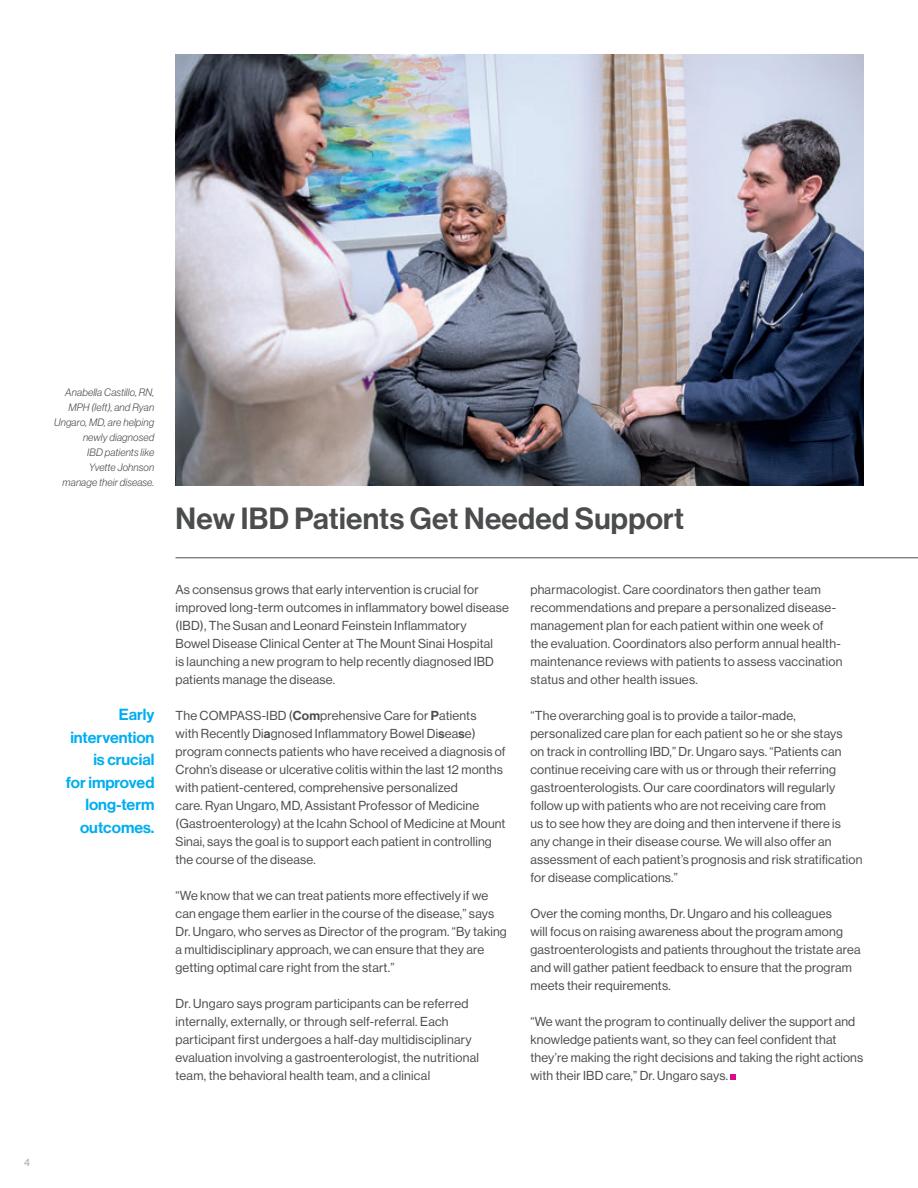
<style>
.page{position:relative;width:918px;height:1188px;background:#fff}
.page>*{position:absolute;margin:0;border:0;box-sizing:border-box;transform-origin:0 0}
.t1{font:30px "N Haas Grotesk DS Std 65 Md";letter-spacing:.01em;color:#4b4c4d}
.t2{font:15.75px/22.5px "N Haas Grotesk DS Std 65 Md";color:#00aeef;text-align:right}
.t3{font:12.75px/18px "N Haas Grotesk DS Std 55 Rg";letter-spacing:.015em;color:#4b4c4d}
.t4{font:10.5px/15px "N Haas Grotesk DS Std 46 Lt It";letter-spacing:.015em;color:#4b4c4d;text-align:right}
.t5{font:10.5px "N Haas Grotesk DS Std 55 Rg";color:#a3a4a8}
.s1{font-family:"N Haas Grotesk DS Std 65 Md"}
</style>
<div class="page">
<hr style="left:917px;top:576px;width:1px;height:612px;background:#e6e7e9">
<hr style="left:176px;top:557px;width:742px;height:1px;background:#4b4c4d">
<svg style="left:731px;top:1074px;width:5px;height:6px"></svg>
<img style="left:176px;top:54px;width:688px;height:432px">
<p class="t4" style="left:54px;top:385px;width:102px">Anabella Castillo, RN,<br>MPH (left), and Ryan<br>Ungaro, MD, are helping newly diagnosed<br>IBD patients like<br>Yvette Johnson manage their disease.</p>
<p class="t2" style="left:66px;top:704px;width:90px">Early intervention is crucial<br>for improved long-term outcomes.</p>
<h1 class="t1" style="left:176px;top:501px;width:510px">New IBD Patients Get Needed Support</h1>
<p class="t3" style="left:176px;top:581px;width:335px">As consensus grows that early intervention is crucial for improved long-term outcomes in inflammatory bowel disease (IBD), The Susan and Leonard Feinstein Inflammatory<br>Bowel Disease Clinical Center at The Mount Sinai Hospital<br>is launching a new program to help recently diagnosed IBD patients manage the disease.</p>
<p class="t3" style="left:176px;top:707px;width:332px">The COMPASS-IBD (<span class="s1">Com</span>prehensive Care for <span class="s1">P</span>atients<br>with Recently Di<span class="s1">a</span>gnosed Inflammatory Bowel Di<span class="s1">s</span>ea<span class="s1">s</span>e) program connects patients who have received a diagnosis of Crohn’s disease or ulcerative colitis within the last 12 months with patient-centered, comprehensive personalized<br>care. Ryan Ungaro, MD, Assistant Professor of Medicine (Gastroenterology) at the Icahn School of Medicine at Mount Sinai, says the goal is to support each patient in controlling the course of the disease.</p>
<p class="t3" style="left:176px;top:887px;width:333px">“We know that we can treat patients more effectively if we can engage them earlier in the course of the disease,” says Dr. Ungaro, who serves as Director of the program. “By taking a multidisciplinary approach, we can ensure that they are getting optimal care right from the start.”</p>
<p class="t3" style="left:176px;top:995px;width:305px">Dr. Ungaro says program participants can be referred internally, externally, or through self-referral. Each participant first undergoes a half-day multidisciplinary evaluation involving a gastroenterologist, the nutritional team, the behavioral health team, and a clinical</p>
<p class="t3" style="left:530px;top:581px;width:314px">pharmacologist. Care coordinators then gather team recommendations and prepare a personalized disease&shy;management plan for each patient within one week of the evaluation. Coordinators also perform annual health&shy;maintenance reviews with patients to assess vaccination status and other health issues.</p>
<p class="t3" style="left:530px;top:707px;width:334px">“The overarching goal is to provide a tailor-made, personalized care plan for each patient so he or she stays<br>on track in controlling IBD,” Dr. Ungaro says. “Patients can continue receiving care with us or through their referring gastroenterologists. Our care coordinators will regularly follow up with patients who are not receiving care from<br>us to see how they are doing and then intervene if there is any change in their disease course. We will also offer an assessment of each patient’s prognosis and risk stratification for disease complications.”</p>
<p class="t3" style="left:530px;top:905px;width:332px">Over the coming months, Dr. Ungaro and his colleagues<br>will focus on raising awareness about the program among gastroenterologists and patients throughout the tristate area and will gather patient feedback to ensure that the program meets their requirements.</p>
<p class="t3" style="left:530px;top:1013px;width:334px">“We want the program to continually deliver the support and knowledge patients want, so they can feel confident that they’re making the right decisions and taking the right actions with their IBD care,” Dr. Ungaro says.</p>
<p class="t5" style="left:24px;top:1157px;width:7px">4</p>
</div>
